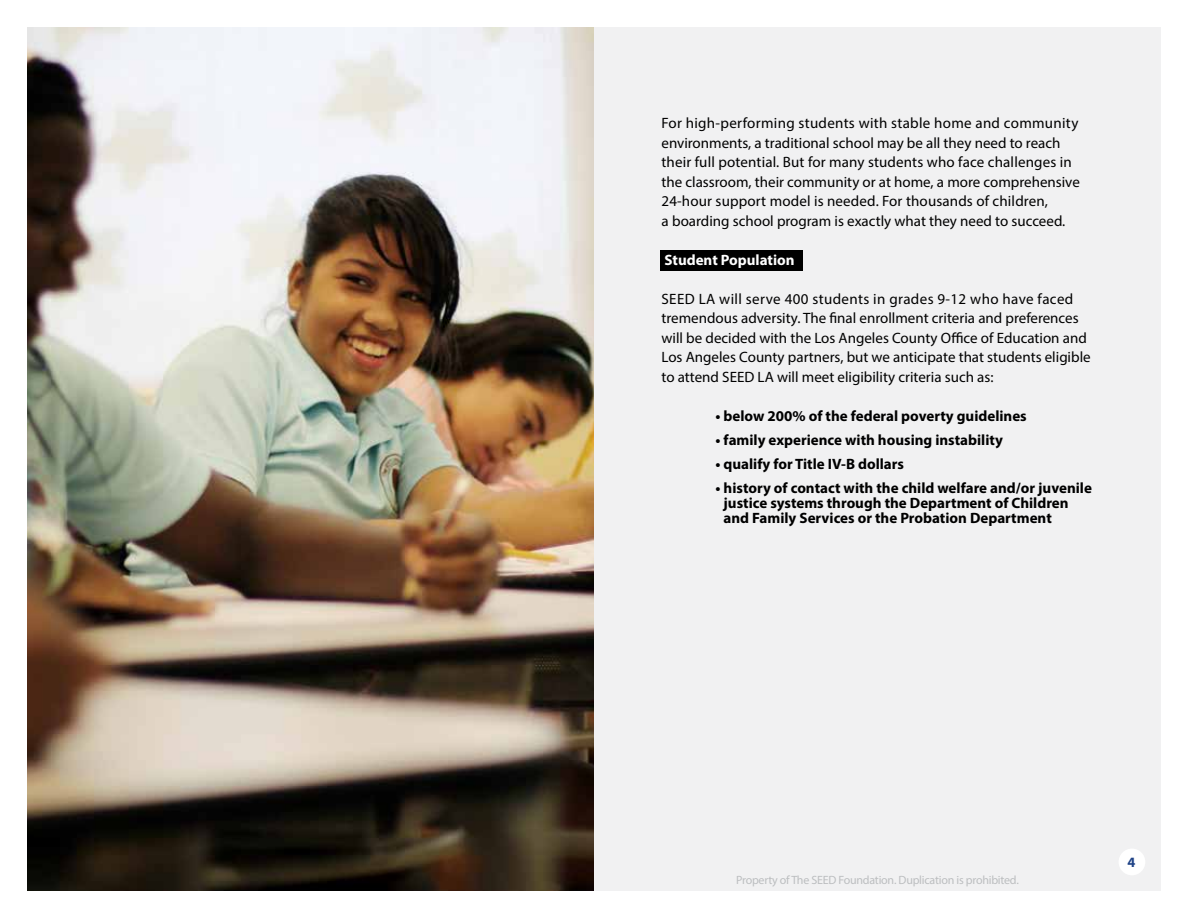
<style>
.page{position:relative;width:1188px;height:918px;background:#fff}
.page>*{position:absolute;margin:0;border:0;box-sizing:border-box;transform-origin:0 0}
.t1{font:15px/19.5px "Myriad Pro";color:#000}
.t2{font:700 15px/15px "Myriad Pro";color:#000}
.t3{font:700 15px "Myriad Pro";color:#fff}
.t4{font:700 14.25px "Myriad Pro";color:#1e4286}
.t5{font:12px "Myriad Pro";letter-spacing:-.02em;color:#bcbec0}
</style>
<div class="page">
<div style="left:594px;top:27px;width:567px;height:864px;background:#f1f1f2"></div>
<div style="left:660px;top:250px;width:142px;height:21px;background:#000"></div>
<img style="left:27px;top:27px;width:567px;height:864px">
<div style="left:1119px;top:849px;width:26px;height:26px;background:#fff;border-radius:50%"></div>
<p class="t1" style="left:662px;top:113px;width:420px">For high-performing students with stable home and community environments, a traditional school may be all they need to reach their full potential. But for many students who face challenges in the classroom, their community or at home, a more comprehensive 24-hour support model is needed. For thousands of children,<br>a boarding school program is exactly what they need to succeed.</p>
<p class="t3" style="left:665px;top:250px;width:132px">Student Population</p>
<p class="t1" style="left:662px;top:289px;width:431px">SEED LA will serve 400 students in grades 9-12 who have faced tremendous adversity. The final enrollment criteria and preferences will be decided with the Los Angeles County Office of Education and Los Angeles County partners, but we anticipate that students eligible to attend SEED LA will meet eligibility criteria such as:</p>
<p class="t2" style="left:716px;top:408px;width:313px">• below 200% of the federal poverty guidelines</p>
<p class="t2" style="left:716px;top:432px;width:289px">• family experience with housing instability</p>
<p class="t2" style="left:716px;top:456px;width:190px">• qualify for Title IV-B dollars</p>
<p class="t2" style="left:724px;top:480px;width:370px;text-indent:-8px">• history of contact with the child welfare and/or juvenile justice systems through the Department of Children and Family Services or the Probation Department</p>
<p class="t5" style="left:736px;top:872px;width:284px">Property of The SEED Foundation. Duplication is prohibited.</p>
<p class="t4" style="left:1128px;top:853px;width:9px">4</p>
</div>
